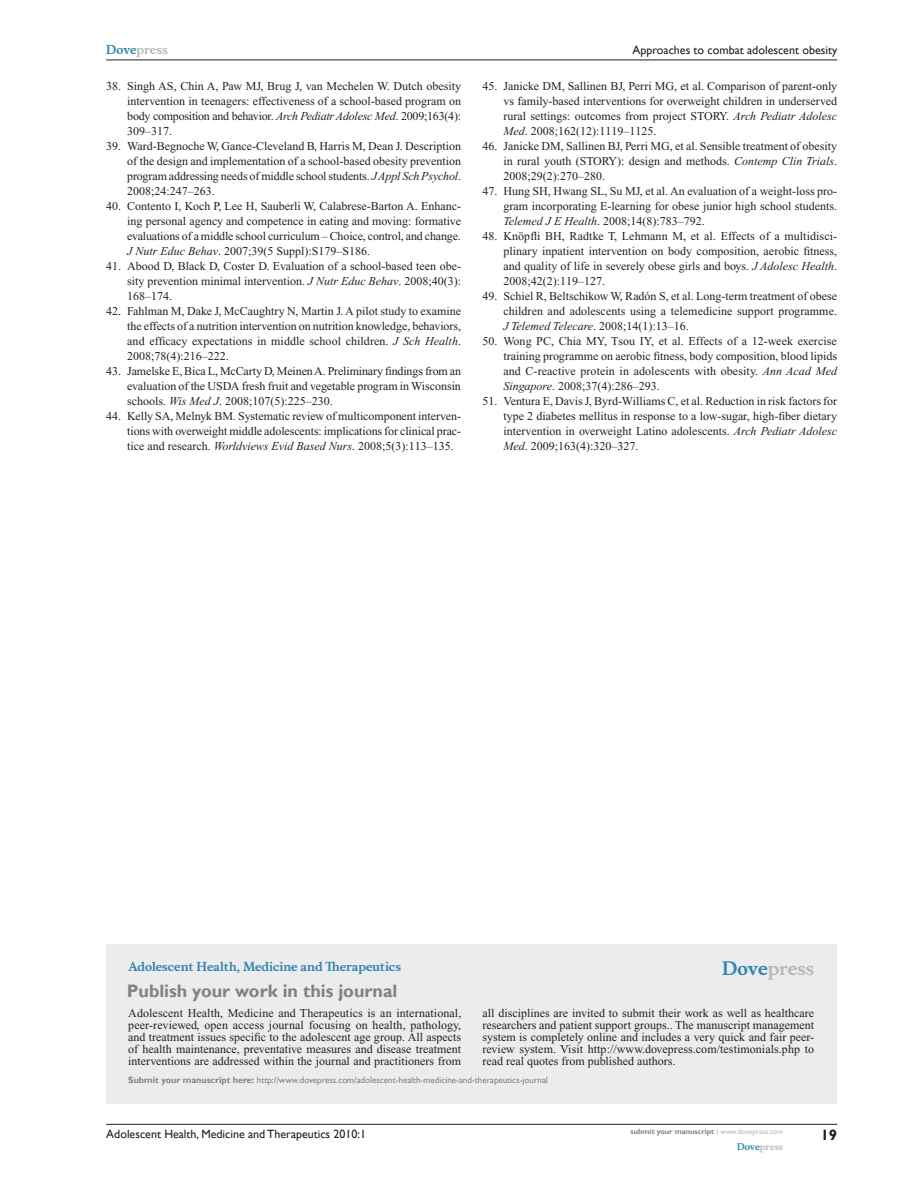
<style>
.page{position:relative;width:918px;height:1188px;background:#fff}
.page>*{position:absolute;margin:0;border:0;box-sizing:border-box;transform-origin:0 0}
.t1{font:700 18px "Gill Sans";color:#808285}
.t2{font:700 18px "Musee";color:#b8b9bc}
.t3{font:700 15px "Gill Sans";color:#231f20}
.t4{font:12px/15px "Times New Roman";color:#231f20;text-align:justify}
.t5{font:12px "Gill Sans";color:#231f20}
.t6{font:700 12px "Musee";color:#3485ae}
.t7{font:700 12px "Musee";color:#b8b9bc}
.t8{font:9px "Gill Sans";color:#808285}
.t9{font:700 9px "Musee";color:#b8b9bc}
.t10{font:700 7.5px "Gill Sans";color:#808285}
.s1{color:#3485ae}
.s2{font-style:italic}
.s3{font-weight:700}
.s4{font-weight:400;color:#b8b9bc}
</style>
<div class="page">
<div style="left:106px;top:944px;width:731px;height:159px;background:#ececee"></div>
<hr style="left:106px;top:1124px;width:731px;height:1px;background:#231f20">
<hr style="left:106px;top:60px;width:731px;height:1px;background:#231f20">
<p class="t7" style="left:106px;top:43px;width:63px"><span class="s1">Dove</span>press</p>
<p class="t5" style="left:632px;top:43px;width:206px">Approaches to combat adolescent obesity</p>
<p class="t4" style="left:127px;top:79px;width:335px;text-indent:-21px">38. Singh AS, Chin A, Paw MJ, Brug J, van Mechelen W. Dutch obesity intervention in teenagers: effectiveness of a school-based program on body composition and behavior. <span class="s2">Arch Pediatr Adolesc Med</span>. 2009;163(4):<br>309–317.</p>
<p class="t4" style="left:127px;top:139px;width:335px;text-indent:-21px">39. Ward-Begnoche W, Gance-Cleveland B, Harris M, Dean J. Description of the design and implementation of a school-based obesity prevention program addressing needs of middle school students. <span class="s2">J Appl Sch Psychol</span>.<br>2008;24:247–263.</p>
<p class="t4" style="left:127px;top:199px;width:335px;text-indent:-21px">40. Contento I, Koch P, Lee H, Sauberli W, Calabrese-Barton A. Enhanc&shy;ing personal agency and competence in eating and moving: formative evaluations of a middle school curriculum – Choice, control, and change.<br><span class="s2">J Nutr Educ Behav</span>. 2007;39(5 Suppl):S179–S186.</p>
<p class="t4" style="left:127px;top:259px;width:335px;text-indent:-21px">41. Abood D, Black D, Coster D. Evaluation of a school-based teen obe&shy;sity prevention minimal intervention. <span class="s2">J Nutr Educ Behav</span>. 2008;40(3):<br>168–174.</p>
<p class="t4" style="left:127px;top:304px;width:335px;text-indent:-21px">42. Fahlman M, Dake J, McCaughtry N, Martin J. A pilot study to examine the effects of a nutrition intervention on nutrition knowledge, behaviors, and efficacy expectations in middle school children. <span class="s2">J Sch Health</span>.<br>2008;78(4):216–222.</p>
<p class="t4" style="left:127px;top:364px;width:335px;text-indent:-21px">43. Jamelske E, Bica L, McCarty D, Meinen A. Preliminary findings from an evaluation of the USDA fresh fruit and vegetable program in Wisconsin schools. <span class="s2">Wis Med J</span>. 2008;107(5):225–230.</p>
<p class="t4" style="left:127px;top:409px;width:335px;text-indent:-21px">44. Kelly SA, Melnyk BM. Systematic review of multicomponent interven&shy;tions with overweight middle adolescents: implications for clinical prac&shy;tice and research. <span class="s2">Worldviews Evid Based Nurs</span>. 2008;5(3):113–135.</p>
<p class="t4" style="left:503px;top:79px;width:335px;text-indent:-21px">45. Janicke DM, Sallinen BJ, Perri MG, et al. Comparison of parent-only vs family-based interventions for overweight children in underserved rural settings: outcomes from project STORY. <span class="s2">Arch Pediatr Adolesc Med</span>. 2008;162(12):1119–1125.</p>
<p class="t4" style="left:503px;top:139px;width:335px;text-indent:-21px">46. Janicke DM, Sallinen BJ, Perri MG, et al. Sensible treatment of obesity in rural youth (STORY): design and methods. <span class="s2">Contemp Clin Trials</span>.<br>2008;29(2):270–280.</p>
<p class="t4" style="left:503px;top:184px;width:335px;text-indent:-21px">47. Hung SH, Hwang SL, Su MJ, et al. An evaluation of a weight-loss pro&shy;gram incorporating E-learning for obese junior high school students.<br><span class="s2">Telemed J E Health</span>. 2008;14(8):783–792.</p>
<p class="t4" style="left:503px;top:229px;width:335px;text-indent:-21px">48. Knöpfli BH, Radtke T, Lehmann M, et al. Effects of a multidisci&shy;plinary inpatient intervention on body composition, aerobic fitness, and quality of life in severely obese girls and boys. <span class="s2">J Adolesc Health</span>.<br>2008;42(2):119–127.</p>
<p class="t4" style="left:503px;top:289px;width:335px;text-indent:-21px">49. Schiel R, Beltschikow W, Radón S, et al. Long-term treatment of obese children and adolescents using a telemedicine support programme.<br><span class="s2">J Telemed Telecare</span>. 2008;14(1):13–16.</p>
<p class="t4" style="left:503px;top:334px;width:335px;text-indent:-21px">50. Wong PC, Chia MY, Tsou IY, et al. Effects of a 12-week exercise training programme on aerobic fitness, body composition, blood lipids and C-reactive protein in adolescents with obesity. <span class="s2">Ann Acad Med Singapore</span>. 2008;37(4):286–293.</p>
<p class="t4" style="left:503px;top:394px;width:335px;text-indent:-21px">51. Ventura E, Davis J, Byrd-Williams C, et al. Reduction in risk factors for type 2 diabetes mellitus in response to a low-sugar, high-fiber dietary intervention in overweight Latino adolescents. <span class="s2">Arch Pediatr Adolesc Med</span>. 2009;163(4):320–327.</p>
<p class="t6" style="left:128px;top:959px;width:274px">Adolescent Health, Medicine and Therapeutics</p>
<h1 class="t1" style="left:127px;top:980px;width:272px">Publish your work in this journal</h1>
<h1 class="t2" style="left:722px;top:958px;width:94px"><span class="s1">Dove</span>press</h1>
<p class="t4" style="left:128px;top:1007px;width:335px;line-height:12px">Adolescent Health, Medicine and Therapeutics is an international, peer-reviewed, open access journal focusing on health, pathology, and treatment issues specific to the adolescent age group. All aspects of health maintenance, preventative measures and disease treatment interventions are addressed within the journal and practitioners from</p>
<p class="t4" style="left:482px;top:1007px;width:333px;line-height:12px">all disciplines are invited to submit their work as well as healthcare researchers and patient support groups.. The manuscript management system is completely online and includes a very quick and fair peer&shy;review system. Visit http://www.dovepress.com/testimonials.php to read real quotes from published authors.</p>
<p class="t8" style="left:128px;top:1075px;width:421px"><span class="s3">Submit your manuscript here:</span> http://www.dovepress.com/adolescent-health-medicine-and-therapeutics-journal</p>
<p class="t5" style="left:106px;top:1127px;width:261px">Adolescent Health, Medicine and Therapeutics 2010:1</p>
<p class="t10" style="left:631px;top:1127px;width:154px">submit your manuscript <span class="s4">| www.dovepress.com</span></p>
<p class="t9" style="left:737px;top:1141px;width:48px"><span class="s1">Dove</span>press</p>
<p class="t3" style="left:821px;top:1126px;width:17px">19</p>
</div>
